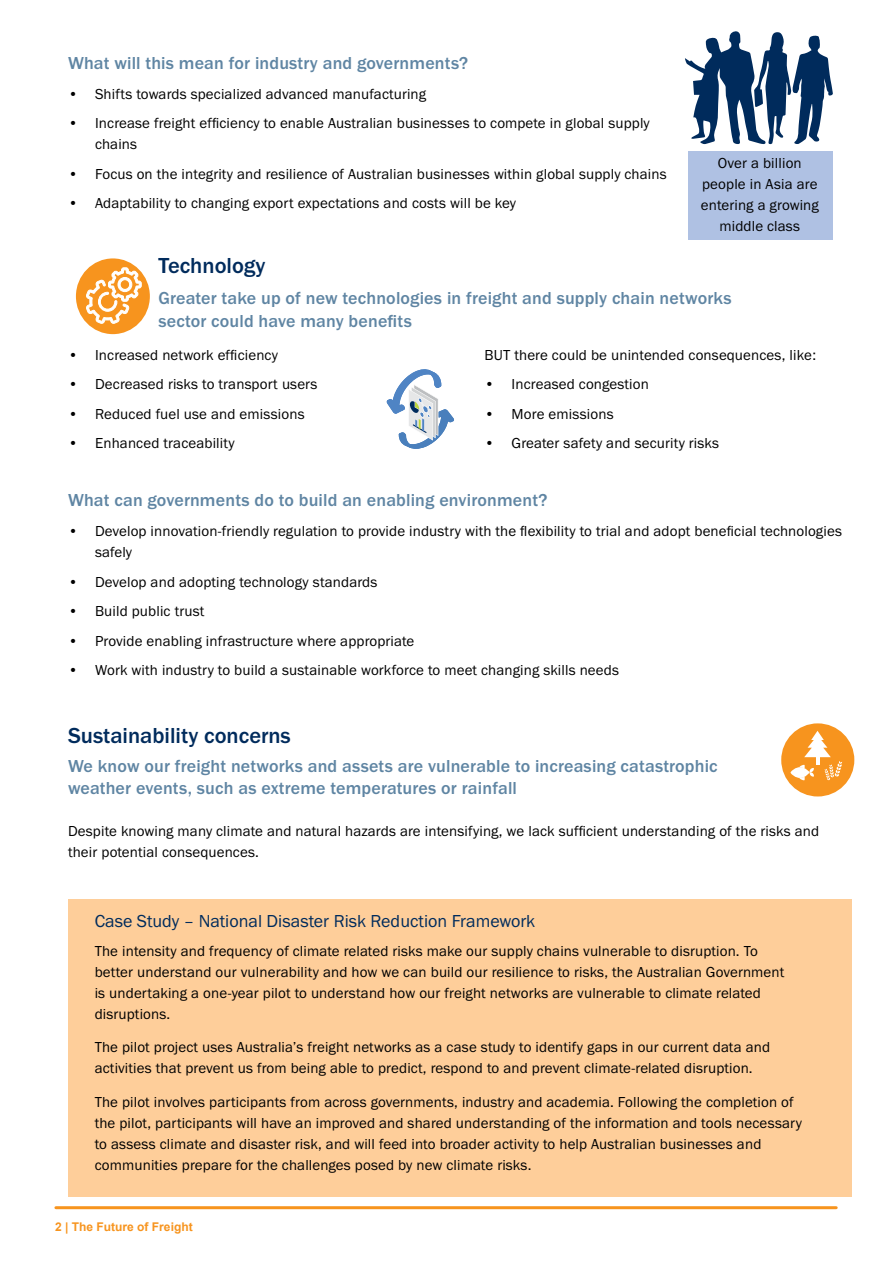
<style>
.page{position:relative;width:893px;height:1263px;background:#fff}
.page>*{position:absolute;margin:0;border:0;box-sizing:border-box;transform-origin:0 0}
.Header_Titile{font:500 22.5px "Franklin Gothic URW";color:#002b5c}
.Intro_para{font:500 18px/22.5px "Franklin Gothic URW";letter-spacing:.01em;color:#5f85a3}
.Head_sub_heading{font:18px "Franklin Gothic URW Boo";color:#002b5c}
.Body_Copy{font:15px/21px "Franklin Gothic URW Boo";letter-spacing:.01em;color:#000}
.t1{font:700 12px "Arial";color:#f7941e}
</style>
<div class="page">
<hr style="left:56px;top:1206px;width:780px;height:3px;background:#f7941e">
<div style="left:688px;top:151px;width:145px;height:89px;background:#afc1e3"></div>
<svg style="left:386px;top:369px;width:68px;height:80px"></svg>
<svg style="left:685px;top:31px;width:148px;height:113px"></svg>
<div style="left:781px;top:723px;width:73px;height:73px;background:#f7941e;border-radius:50%"></div>
<svg style="left:790px;top:731px;width:52px;height:49px"></svg>
<div style="left:68px;top:899px;width:783px;height:297px;background:#fece9a"></div>
<div style="left:76px;top:258px;width:74px;height:76px;background:#f7941e;border-radius:50%"></div>
<svg style="left:86px;top:267px;width:56px;height:57px"></svg>
<p class="Intro_para" style="left:68px;top:52px;width:402px">What will this mean for industry and governments?</p>
<p class="Body_Copy" style="left:68px;top:83px;width:360px">• Shifts towards specialized advanced manufacturing</p>
<p class="Body_Copy" style="left:95px;top:112px;width:556px;text-indent:-27px">• Increase freight efficiency to enable Australian businesses to compete in global supply chains</p>
<p class="Body_Copy" style="left:68px;top:163px;width:600px">• Focus on the integrity and resilience of Australian businesses within global supply chains</p>
<p class="Body_Copy" style="left:68px;top:193px;width:450px">• Adaptability to changing export expectations and costs will be key</p>
<p class="Body_Copy" style="left:701px;top:152px;width:119px;text-align:center">Over a billion people in Asia are entering a growing middle class</p>
<p class="Header_Titile" style="left:158px;top:252px;width:109px">Technology</p>
<p class="Intro_para" style="left:158px;top:287px;width:575px">Greater take up of new technologies in freight and supply chain networks sector could have many benefits</p>
<p class="Body_Copy" style="left:68px;top:344px;width:211px">• Increased network efficiency</p>
<p class="Body_Copy" style="left:68px;top:374px;width:251px">• Decreased risks to transport users</p>
<p class="Body_Copy" style="left:68px;top:403px;width:238px">• Reduced fuel use and emissions</p>
<p class="Body_Copy" style="left:68px;top:433px;width:168px">• Enhanced traceability</p>
<p class="Body_Copy" style="left:485px;top:344px;width:333px">BUT there could be unintended consequences, like:</p>
<p class="Body_Copy" style="left:485px;top:374px;width:166px">• Increased congestion</p>
<p class="Body_Copy" style="left:485px;top:403px;width:131px">• More emissions</p>
<p class="Body_Copy" style="left:485px;top:433px;width:236px">• Greater safety and security risks</p>
<p class="Intro_para" style="left:68px;top:488px;width:481px">What can governments do to build an enabling environment?</p>
<p class="Body_Copy" style="left:95px;top:520px;width:748px;text-indent:-27px">• Develop innovation-friendly regulation to provide industry with the flexibility to trial and adopt beneficial technologies safely</p>
<p class="Body_Copy" style="left:68px;top:571px;width:311px">• Develop and adopting technology standards</p>
<p class="Body_Copy" style="left:68px;top:600px;width:138px">• Build public trust</p>
<p class="Body_Copy" style="left:68px;top:630px;width:348px">• Provide enabling infrastructure where appropriate</p>
<p class="Body_Copy" style="left:68px;top:659px;width:552px">• Work with industry to build a sustainable workforce to meet changing skills needs</p>
<p class="Header_Titile" style="left:68px;top:722px;width:224px">Sustainability concerns</p>
<p class="Intro_para" style="left:68px;top:754px;width:651px">We know our freight networks and assets are vulnerable to increasing catastrophic weather events, such as extreme temperatures or rainfall</p>
<p class="Body_Copy" style="left:68px;top:821px;width:753px">Despite knowing many climate and natural hazards are intensifying, we lack sufficient understanding of the risks and their potential consequences.</p>
<p class="Head_sub_heading" style="left:95px;top:910px;width:442px">Case Study – National Disaster Risk Reduction Framework</p>
<p class="Body_Copy" style="left:95px;top:940px;width:691px">The intensity and frequency of climate related risks make our supply chains vulnerable to disruption. To better understand our vulnerability and how we can build our resilience to risks, the Australian Government is undertaking a one-year pilot to understand how our freight networks are vulnerable to climate related disruptions.</p>
<p class="Body_Copy" style="left:95px;top:1036px;width:677px">The pilot project uses Australia’s freight networks as a case study to identify gaps in our current data and activities that prevent us from being able to predict, respond to and prevent climate-related disruption.</p>
<p class="Body_Copy" style="left:95px;top:1091px;width:709px">The pilot involves participants from across governments, industry and academia. Following the completion of the pilot, participants will have an improved and shared understanding of the information and tools necessary to assess climate and disaster risk, and will feed into broader activity to help Australian businesses and communities prepare for the challenges posed by new climate risks.</p>
<p class="t1" style="left:55px;top:1218px;width:139px">2 | The Future of Freight</p>
</div>
